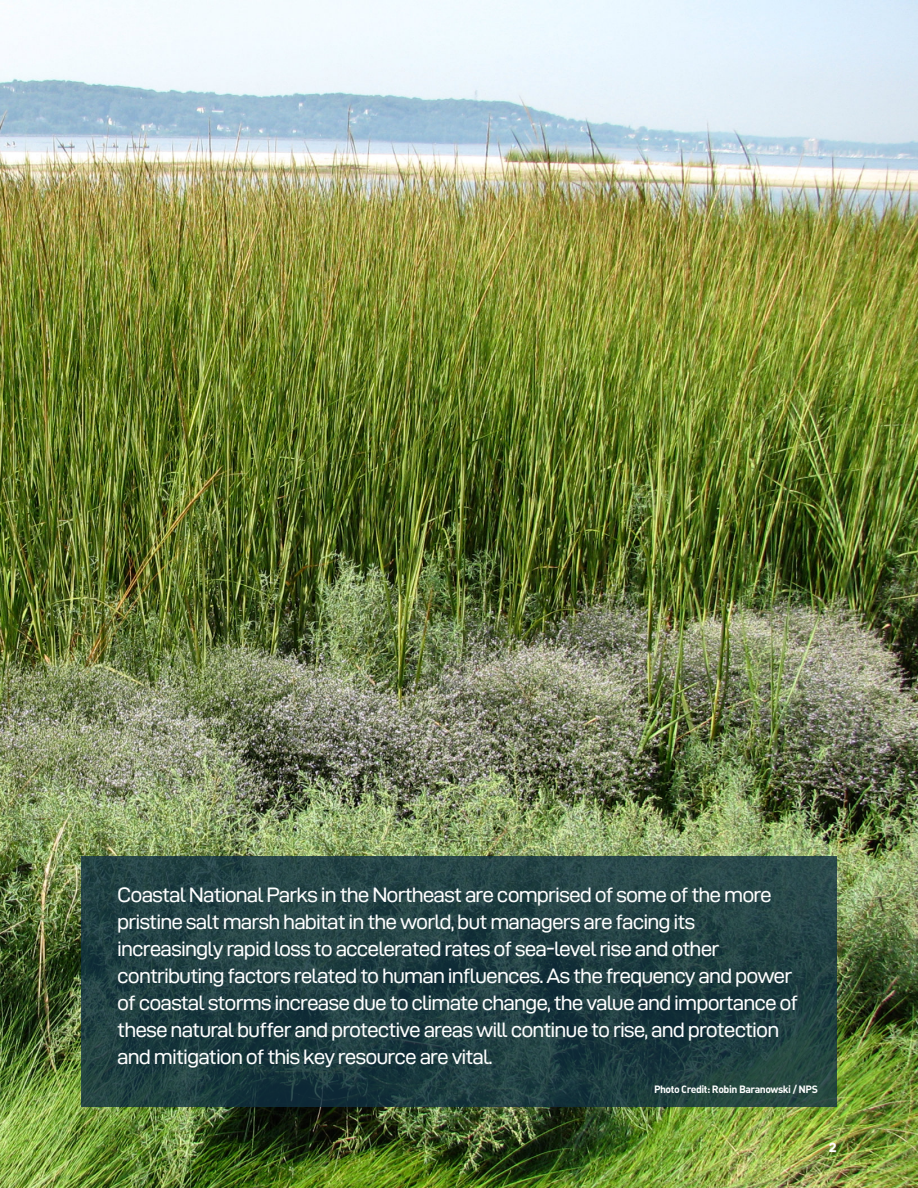
<style>
.page{position:relative;width:918px;height:1188px;background:#fff}
.page>*{position:absolute;margin:0;border:0;box-sizing:border-box;transform-origin:0 0}
.t1{font:21px/27px "D DIN Exp";letter-spacing:-.045em;color:#fff}
.t2{font:15px "DIN Bold Alternate";color:#fff}
.t3{font:10.5px "DIN Bold Alternate";letter-spacing:-.045em;color:#fff}
</style>
<div class="page">
<img style="left:0;top:0;width:918px;height:1188px">
<div style="left:81px;top:856px;width:756px;height:251px;background:#0f3042;opacity:.8"></div>
<p class="t1" style="left:117px;top:881px;width:683px">Coastal National Parks in the Northeast are comprised of some of the more pristine salt marsh habitat in the world, but managers are facing its increasingly rapid loss to accelerated rates of sea-level rise and other contributing factors related to human influences. As the frequency and power of coastal storms increase due to climate change, the value and importance of these natural buffer and protective areas will continue to rise, and protection and mitigation of this key resource are vital.</p>
<p class="t3" style="left:654px;top:1085px;width:165px">Photo Credit: Robin Baranowski / NPS</p>
<p class="t2" style="left:829px;top:1141px;width:10px">2</p>
</div>
